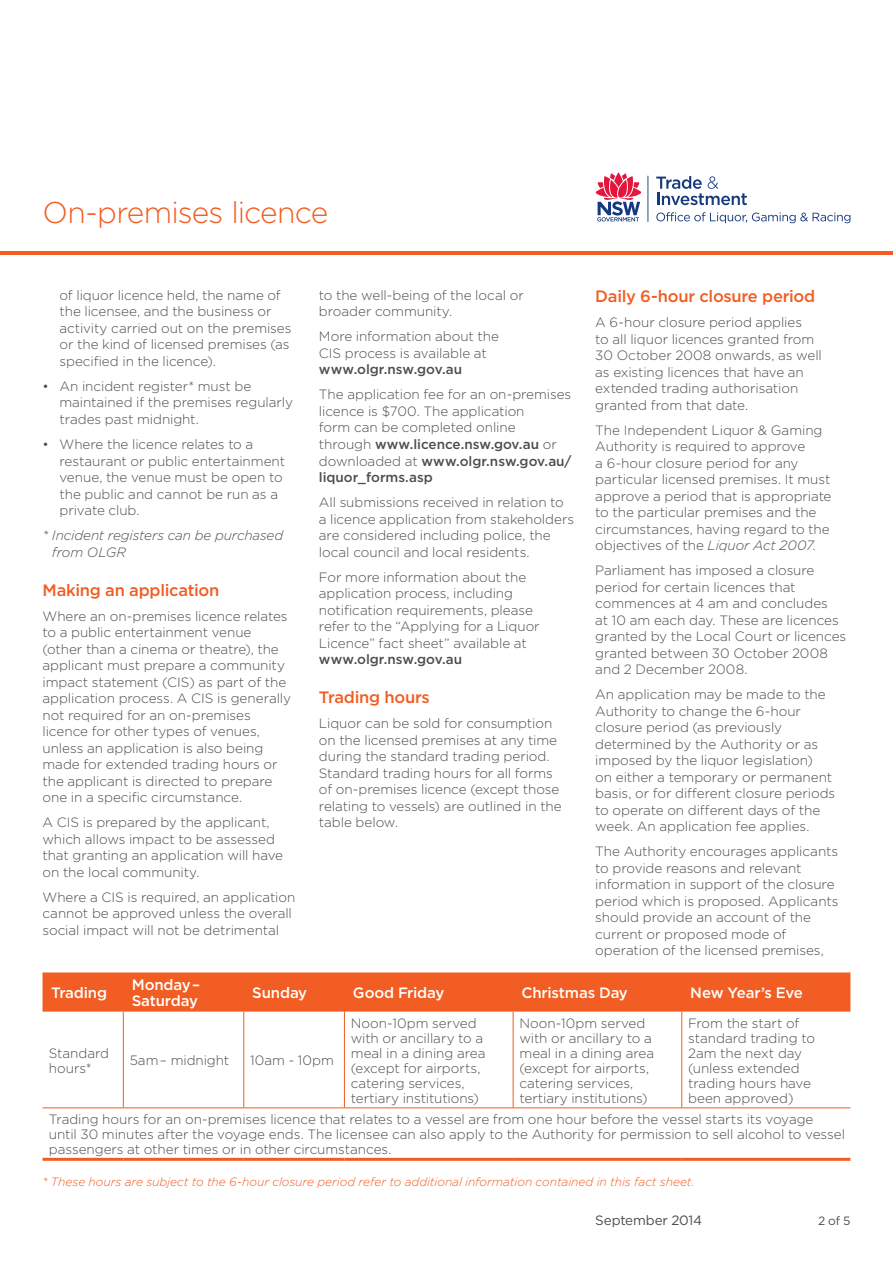
<style>
.page{position:relative;width:893px;height:1263px;background:#fff}
.page>*{position:absolute;margin:0;border:0;box-sizing:border-box;transform-origin:0 0}
.t1{font:300 30px "Gotham";letter-spacing:-.03em;color:#f15d22}
.Subheadings{font:500 16.5px "Gotham";letter-spacing:-.015em;color:#f15d22}
.table_header_2_white{font:500 15px/16.5px "Gotham";letter-spacing:-.01em;color:#fff}
.table_header_2_white-2{font:500 15px "Gotham";letter-spacing:-.03em;color:#fff}
.Body_copy{font:300 13.5px/16.5px "Gotham";letter-spacing:-.005em;color:#4d4d4f}
.Body_copy-2{font:italic 300 13.5px/16.5px "Gotham";letter-spacing:-.01em;color:#4d4d4f}
.FooterDate{font:13.5px "Gotham";letter-spacing:-.01em;color:#4d4d4f}
.Orange_Box_text{font:italic 300 12px "Gotham";letter-spacing:-.005em;color:#f15d22}
.FooterPageNumber{font:12px "Gotham";color:#4d4d4f}
.s1{font-weight:500}
.s2{font-style:italic}
</style>
<div class="page">
<hr style="left:0;top:251px;width:893px;height:4px;background:#f15d22">
<svg style="left:595px;top:172px;width:47px;height:49px"></svg>
<hr style="left:647px;top:176px;width:1px;height:46px;background:#15397f">
<svg style="left:656px;top:176px;width:91px;height:29px"></svg>
<svg style="left:656px;top:212px;width:194px;height:11px"></svg>
<div style="left:43px;top:972px;width:807px;height:39px;background:#f15d22"></div>
<hr style="left:123px;top:1011px;width:1px;height:97px;background:#f15d22">
<hr style="left:244px;top:1011px;width:1px;height:97px;background:#f15d22">
<hr style="left:344px;top:1011px;width:1px;height:97px;background:#f15d22">
<hr style="left:513px;top:1011px;width:1px;height:97px;background:#f15d22">
<hr style="left:681px;top:1011px;width:1px;height:97px;background:#f15d22">
<hr style="left:43px;top:1107px;width:80px;height:1px;background:#f15d22">
<hr style="left:123px;top:1107px;width:121px;height:1px;background:#f15d22">
<hr style="left:244px;top:1107px;width:100px;height:1px;background:#f15d22">
<hr style="left:344px;top:1107px;width:169px;height:1px;background:#f15d22">
<hr style="left:513px;top:1107px;width:169px;height:1px;background:#f15d22">
<hr style="left:682px;top:1107px;width:168px;height:1px;background:#f15d22">
<hr style="left:43px;top:1158px;width:80px;height:3px;background:#f15d22">
<hr style="left:123px;top:1158px;width:121px;height:3px;background:#f15d22">
<hr style="left:244px;top:1158px;width:100px;height:3px;background:#f15d22">
<hr style="left:344px;top:1158px;width:169px;height:3px;background:#f15d22">
<hr style="left:513px;top:1158px;width:169px;height:3px;background:#f15d22">
<hr style="left:682px;top:1158px;width:168px;height:3px;background:#f15d22">
<h1 class="t1" style="left:43px;top:194px;width:287px">On-premises licence</h1>
<p class="Body_copy" style="left:60px;top:287px;width:233px">of liquor licence held, the name of the licensee, and the business or activity carried out on the premises or the kind of licensed premises (as specified in the licence).</p>
<p class="Body_copy" style="left:60px;top:378px;width:235px;text-indent:-17px">• An incident register* must be maintained if the premises regularly trades past midnight.</p>
<p class="Body_copy" style="left:60px;top:436px;width:227px;text-indent:-17px">• Where the licence relates to a restaurant or public entertainment venue, the venue must be open to the public and cannot be run as a private club.</p>
<p class="Body_copy-2" style="left:52px;top:527px;width:233px;text-indent:-9px">* Incident registers can be purchased from OLGR</p>
<p class="Subheadings" style="left:43px;top:579px;width:178px">Making an application</p>
<p class="Body_copy" style="left:43px;top:607px;width:250px">Where an on-premises licence relates to a public entertainment venue (other than a cinema or theatre), the applicant must prepare a community impact statement (CIS) as part of the application process. A CIS is generally not required for an on-premises licence for other types of venues, unless an application is also being made for extended trading hours or the applicant is directed to prepare one in a specific circumstance.</p>
<p class="Body_copy" style="left:43px;top:814px;width:242px">A CIS is prepared by the applicant, which allows impact to be assessed that granting an application will have on the local community.</p>
<p class="Body_copy" style="left:43px;top:888px;width:254px">Where a CIS is required, an application cannot be approved unless the overall social impact will not be detrimental</p>
<p class="Body_copy" style="left:319px;top:287px;width:206px">to the well-being of the local or broader community.</p>
<p class="Body_copy" style="left:319px;top:328px;width:182px">More information about the<br>CIS process is available at <span class="s1">www.olgr.nsw.gov.au</span></p>
<p class="Body_copy" style="left:319px;top:386px;width:254px">The application fee for an on-premises licence is $700. The application<br>form can be completed online<br>through <span class="s1">www.licence.nsw.gov.au</span> or downloaded at <span class="s1">www.olgr.nsw.gov.au/ liquor_forms.asp</span></p>
<p class="Body_copy" style="left:319px;top:494px;width:257px">All submissions received in relation to a licence application from stakeholders are considered including police, the local council and local residents.</p>
<p class="Body_copy" style="left:319px;top:568px;width:222px">For more information about the application process, including notification requirements, please refer to the “Applying for a Liquor<br>Licence” fact sheet” available at <span class="s1">www.olgr.nsw.gov.au</span></p>
<p class="Subheadings" style="left:319px;top:687px;width:112px">Trading hours</p>
<p class="Body_copy" style="left:319px;top:715px;width:244px">Liquor can be sold for consumption on the licensed premises at any time during the standard trading period.<br>Standard trading hours for all forms of on-premises licence (except those relating to vessels) are outlined in the table below.</p>
<p class="Subheadings" style="left:595px;top:286px;width:221px">Daily 6-hour closure period</p>
<p class="Body_copy" style="left:595px;top:314px;width:228px">A 6-hour closure period applies<br>to all liquor licences granted from<br>30 October 2008 onwards, as well as existing licences that have an extended trading authorisation granted from that date.</p>
<p class="Body_copy" style="left:595px;top:421px;width:238px">The Independent Liquor &amp; Gaming Authority is required to approve<br>a 6-hour closure period for any particular licensed premises. It must approve a period that is appropriate to the particular premises and the circumstances, having regard to the objectives of the <span class="s2">Liquor Act 2007</span>.</p>
<p class="Body_copy" style="left:595px;top:562px;width:252px">Parliament has imposed a closure period for certain licences that commences at 4 am and concludes<br>at 10 am each day. These are licences granted by the Local Court or licences granted between 30 October 2008 and 2 December 2008.</p>
<p class="Body_copy" style="left:595px;top:686px;width:241px">An application may be made to the Authority to change the 6-hour closure period (as previously determined by the Authority or as imposed by the liquor legislation)<br>on either a temporary or permanent basis, or for different closure periods to operate on different days of the week. An application fee applies.</p>
<p class="Body_copy" style="left:595px;top:843px;width:245px">The Authority encourages applicants to provide reasons and relevant information in support of the closure period which is proposed. Applicants should provide an account of the current or proposed mode of operation of the licensed premises,</p>
<p class="table_header_2_white" style="left:51px;top:984px;width:58px">Trading</p>
<p class="table_header_2_white" style="left:132px;top:976px;width:70px">Monday –<br>Saturday</p>
<p class="table_header_2_white" style="left:252px;top:984px;width:56px">Sunday</p>
<p class="table_header_2_white" style="left:353px;top:984px;width:93px">Good Friday</p>
<p class="table_header_2_white" style="left:522px;top:984px;width:108px">Christmas Day</p>
<p class="table_header_2_white-2" style="left:690px;top:983px;width:114px">New Year’s Eve</p>
<p class="Body_copy" style="left:49px;top:1045px;width:62px;line-height:15px">Standard hours*</p>
<p class="Body_copy" style="left:130px;top:1052px;width:101px">5am – midnight</p>
<p class="Body_copy" style="left:250px;top:1052px;width:85px">10am - 10pm</p>
<p class="Body_copy" style="left:351px;top:1015px;width:136px;line-height:15px">Noon-10pm served with or ancillary to a meal in a dining area (except for airports, catering services, tertiary institutions)</p>
<p class="Body_copy" style="left:519px;top:1015px;width:136px;line-height:15px">Noon-10pm served with or ancillary to a meal in a dining area (except for airports, catering services, tertiary institutions)</p>
<p class="Body_copy" style="left:688px;top:1015px;width:128px;line-height:15px">From the start of standard trading to<br>2am the next day (unless extended trading hours have been approved)</p>
<p class="Body_copy" style="left:49px;top:1111px;width:798px;line-height:15px">Trading hours for an on-premises licence that relates to a vessel are from one hour before the vessel starts its voyage<br>until 30 minutes after the voyage ends. The licensee can also apply to the Authority for permission to sell alcohol to vessel passengers at other times or in other circumstances.</p>
<p class="Orange_Box_text" style="left:43px;top:1174px;width:653px">* These hours are subject to the 6-hour closure period refer to additional information contained in this fact sheet.</p>
<p class="FooterDate" style="left:595px;top:1211px;width:108px">September 2014</p>
<p class="FooterPageNumber" style="left:818px;top:1213px;width:34px">2 of 5</p>
</div>
